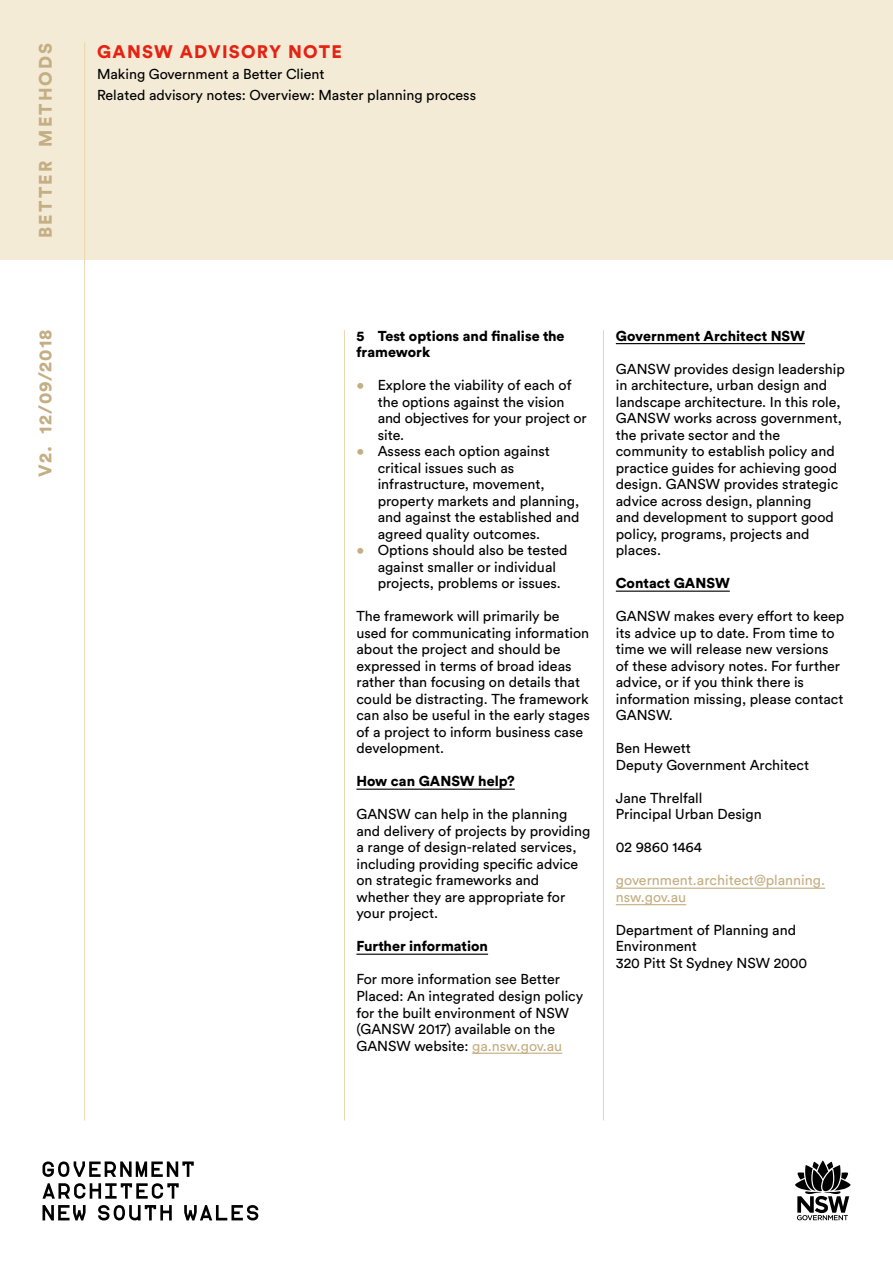
<style>
.page{position:relative;width:893px;height:1263px;background:#fff}
.page>*{position:absolute;margin:0;border:0;box-sizing:border-box;transform-origin:0 0}
.t1{font:900 18px "Circular Std";letter-spacing:.07em;color:#e42313}
.t2{font:900 18px "Circular Std";letter-spacing:.065em;color:#c4ae83}
.t3{font:900 18px "Circular Std";letter-spacing:.11em;color:#c4ae83}
.t4{font:14.25px/16.5px "Circular Std";color:#000}
.t5{font:900 14.25px/16.5px "Circular Std";color:#000}
.t6{font:14.25px/16.5px "Circular Std";color:#c4ae83}
.s1{color:#c4ae83}
</style>
<div class="page">
<svg style="left:795px;top:1160px;width:55px;height:60px"></svg>
<svg style="left:42px;top:1161px;width:152px;height:16px"></svg>
<svg style="left:43px;top:1183px;width:136px;height:16px"></svg>
<svg style="left:43px;top:1205px;width:43px;height:15px"></svg>
<svg style="left:184px;top:1205px;width:74px;height:15px"></svg>
<svg style="left:98px;top:1205px;width:74px;height:15px"></svg>
<div style="left:0;top:0;width:893px;height:259px;background:#f4ebd7"></div>
<hr style="left:603px;top:330px;width:1px;height:790px;background:#e8d7ac">
<hr style="left:344px;top:330px;width:1px;height:790px;background:#e8d7ac">
<hr style="left:84px;top:43px;width:1px;height:1077px;background:#e8d7ac">
<hr style="left:356px;top:789px;width:159px;height:1px;background:#000">
<hr style="left:356px;top:954px;width:132px;height:1px;background:#000">
<hr style="left:472px;top:1053px;width:90px;height:1px;background:#c4ae83">
<hr style="left:616px;top:343px;width:189px;height:1px;background:#000">
<hr style="left:616px;top:591px;width:114px;height:1px;background:#000">
<hr style="left:616px;top:888px;width:209px;height:1px;background:#c4ae83">
<hr style="left:616px;top:904px;width:70px;height:1px;background:#c4ae83">
<p class="t3" style="left:33px;top:238px;width:196px;rotate:-90deg">BETTER METHODS</p>
<p class="t2" style="left:33px;top:477px;width:149px;rotate:-90deg">V2. 12/09/2018</p>
<p class="t1" style="left:97px;top:39px;width:246px">GANSW ADVISORY NOTE</p>
<p class="t4" style="left:97px;top:63px;width:381px;line-height:21px">Making Government a Better Client<br>Related advisory notes: Overview: Master planning process</p>
<p class="t5" style="left:356px;top:327px;width:210px">5 Test options and finalise the framework</p>
<p class="t4" style="left:378px;top:377px;width:211px;text-indent:-21px"><span class="s1">•</span> Explore the viability of each of the options against the vision and objectives for your project or site.</p>
<p class="t4" style="left:378px;top:443px;width:203px;text-indent:-21px"><span class="s1">•</span> Assess each option against critical issues such as infrastructure, movement, property markets and planning, and against the established and agreed quality outcomes.</p>
<p class="t4" style="left:378px;top:542px;width:191px;text-indent:-21px"><span class="s1">•</span> Options should also be tested against smaller or individual projects, problems or issues.</p>
<p class="t4" style="left:356px;top:608px;width:235px">The framework will primarily be used for communicating information about the project and should be expressed in terms of broad ideas rather than focusing on details that could be distracting. The framework can also be useful in the early stages of a project to inform business case development.</p>
<p class="t5" style="left:356px;top:773px;width:160px">How can GANSW help?</p>
<p class="t4" style="left:356px;top:806px;width:235px">GANSW can help in the planning and delivery of projects by providing a range of design-related services, including providing specific advice on strategic frameworks and whether they are appropriate for your project.</p>
<p class="t5" style="left:356px;top:938px;width:133px">Further information</p>
<p class="t4" style="left:356px;top:971px;width:228px">For more information see Better<br>Placed: An integrated design policy for the built environment of NSW (GANSW 2017) available on the<br>GANSW website: <span class="s1">ga.nsw.gov.au</span></p>
<p class="t5" style="left:616px;top:327px;width:191px">Government Architect NSW</p>
<p class="t4" style="left:616px;top:360px;width:231px">GANSW provides design leadership in architecture, urban design and landscape architecture. In this role,<br>GANSW works across government, the private sector and the community to establish policy and practice guides for achieving good design. GANSW provides strategic advice across design, planning<br>and development to support good policy, programs, projects and places.</p>
<p class="t5" style="left:616px;top:575px;width:115px">Contact GANSW</p>
<p class="t4" style="left:616px;top:608px;width:230px">GANSW makes every effort to keep its advice up to date. From time to time we will release new versions of these advisory notes. For further advice, or if you think there is information missing, please contact<br>GANSW.</p>
<p class="t4" style="left:616px;top:740px;width:195px">Ben Hewett<br>Deputy Government Architect</p>
<p class="t4" style="left:616px;top:789px;width:147px">Jane Threlfall<br>Principal Urban Design</p>
<p class="t4" style="left:616px;top:839px;width:88px">02 9860 1464</p>
<p class="t6" style="left:616px;top:872px;width:211px">government.architect@planning. nsw.gov.au</p>
<p class="t4" style="left:616px;top:921px;width:193px">Department of Planning and<br>Environment<br>320 Pitt St Sydney NSW 2000</p>
</div>
